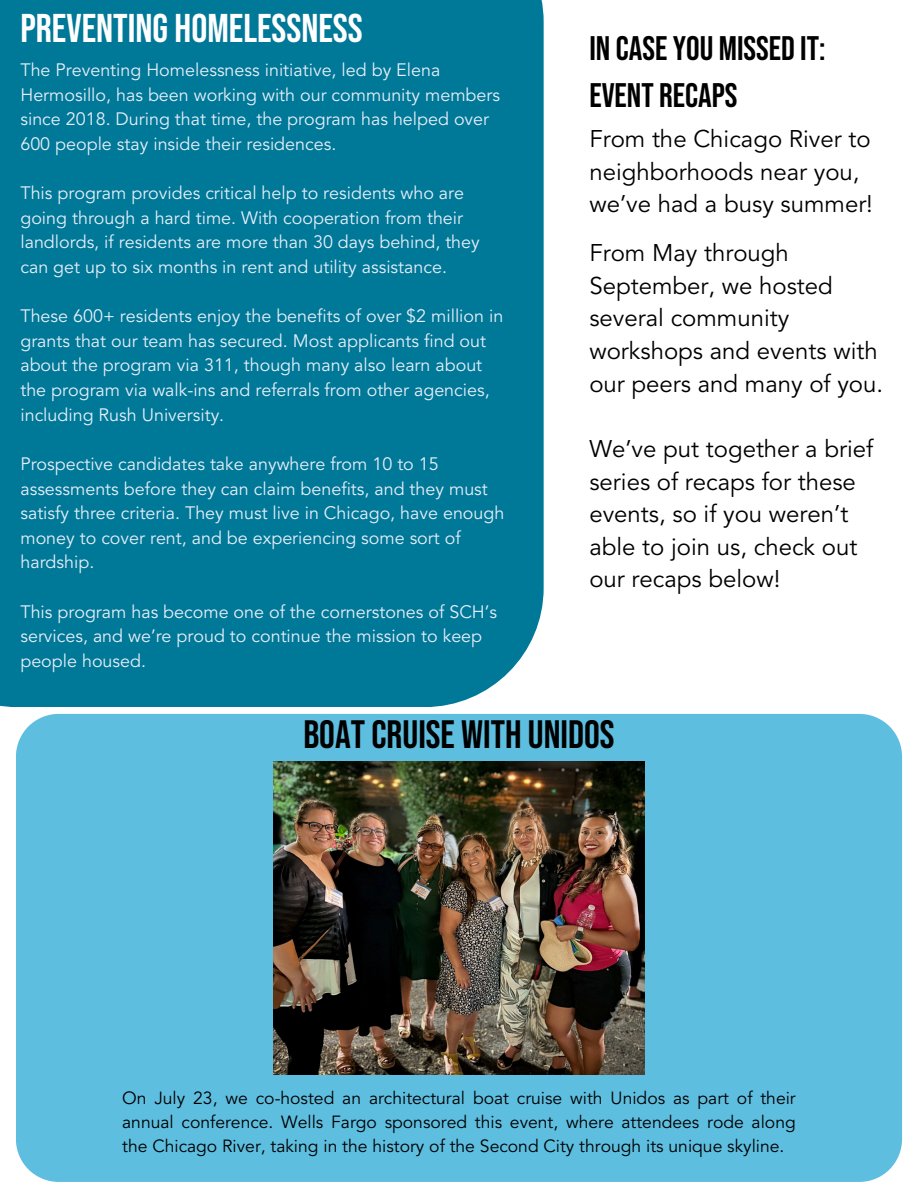
<style>
.page{position:relative;width:918px;height:1188px;background:#fff}
.page>*{position:absolute;margin:0;border:0;box-sizing:border-box;transform-origin:0 0}
.t1{font:40.05px "Bebas Neue";color:#fff}
.t2{font:39.45px "Bebas Neue";color:#000}
.t3{font:33.9px/47.2px "Bebas Neue";color:#000}
.t4{font:24px/32.7px "Avenir";color:#000}
.t5{font:17.85px/24.6px "Avenir";color:#e6eef9}
.t6{font:17.55px/24.2px "Avenir";color:#000;text-align:justify}
</style>
<div class="page">
<div style="left:0;top:0;width:544px;height:707px;background:#007897"></div>
<div style="left:16px;top:714px;width:886px;height:468px;background:#5dbee0"></div>
<img style="left:274px;top:761px;width:371px;height:314px">
<p class="t1" style="left:20px;top:6px;width:344px">PREVENTING HOMELESSNESS</p>
<p class="t5" style="left:20px;top:58px;width:481px">The Preventing Homelessness initiative, led by Elena Hermosillo, has been working with our community members since 2018. During that time, the program has helped over 600 people stay inside their residences.</p>
<p class="t5" style="left:20px;top:181px;width:461px">This program provides critical help to residents who are going through a hard time. With cooperation from their landlords, if residents are more than 30 days behind, they can get up to six months in rent and utility assistance.</p>
<p class="t5" style="left:20px;top:304px;width:484px">These 600+ residents enjoy the benefits of over $2 million in grants that our team has secured. Most applicants find out about the program via 311, though many also learn about the program via walk-ins and referrals from other agencies, including Rush University.</p>
<p class="t5" style="left:20px;top:452px;width:485px">Prospective candidates take anywhere from 10 to 15 assessments before they can claim benefits, and they must satisfy three criteria. They must live in Chicago, have enough money to cover rent, and be experiencing some sort of hardship.</p>
<h2 class="t5" style="left:20px;top:600px;width:478px">This program has become one of the cornerstones of SCH’s services, and we’re proud to continue the mission to keep people housed.</h2>
<h3 class="t3" style="left:589px;top:26px;width:238px">IN CASE YOU MISSED IT:<br>EVENT RECAPS</h3>
<h3 class="t4" style="left:589px;top:123px;width:285px">From the Chicago River to neighborhoods near you, we’ve had a busy summer!</h3>
<h3 class="t4" style="left:589px;top:237px;width:295px">From May through<br>September, we hosted several community workshops and events with our peers and many of you.</h3>
<h1 class="t4" style="left:589px;top:433px;width:285px">We’ve put together a brief series of recaps for these events, so if you weren’t able to join us, check out our recaps below!</h1>
<p class="t2" style="left:303px;top:713px;width:313px">BOAT CRUISE WITH UNIDOS</p>
<p class="t6" style="left:122px;top:1086px;width:675px">On July 23, we co-hosted an architectural boat cruise with Unidos as part of their annual conference. Wells Fargo sponsored this event, where attendees rode along the Chicago River, taking in the history of the Second City through its unique skyline.</p>
</div>
